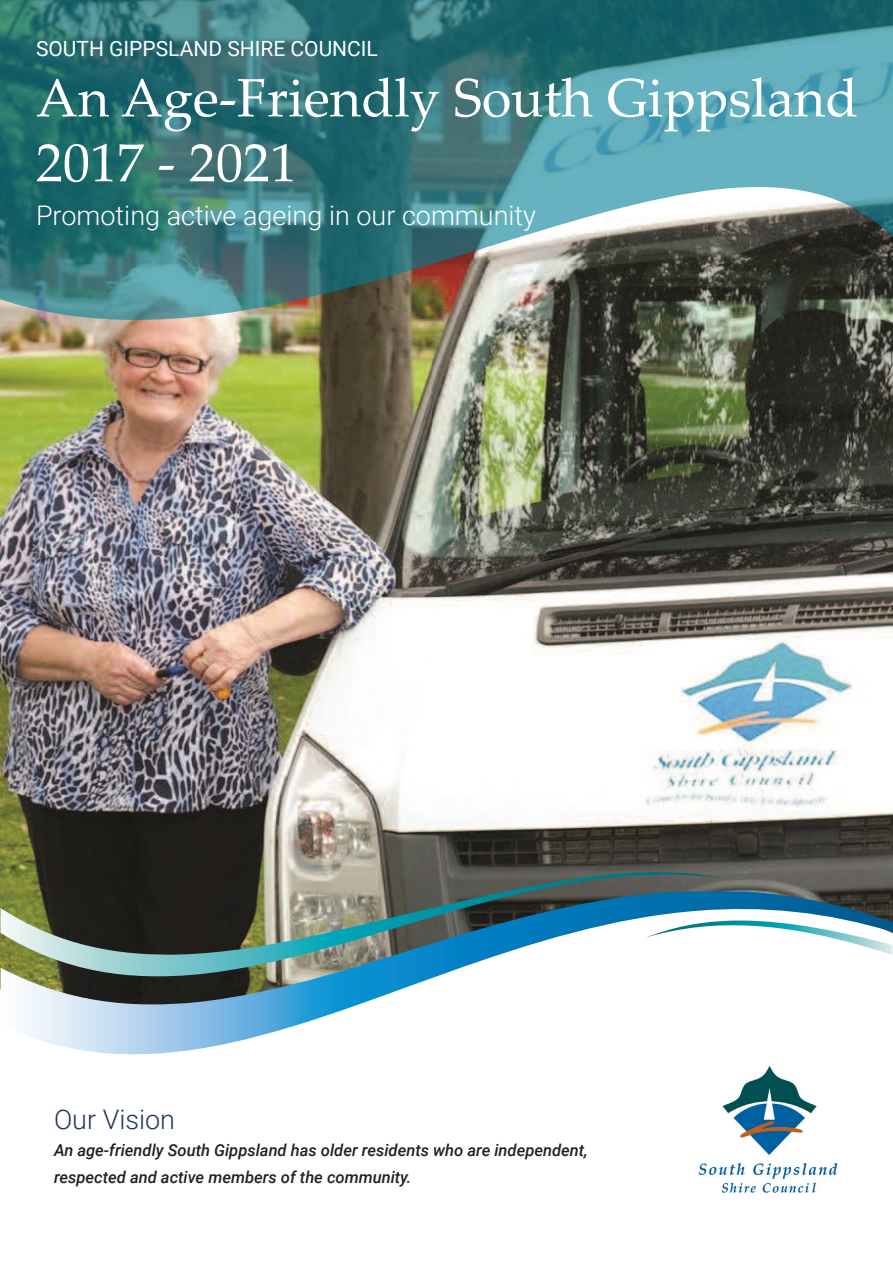
<style>
.page{position:relative;width:893px;height:1263px;background:#fff}
.page>*{position:absolute;margin:0;border:0;box-sizing:border-box;transform-origin:0 0}
.t1{font:54px/64.8px "Palatino Linotype";color:#fff}
.t2{font:300 27px "Roboto";color:#fff}
.t3{font:300 27px "Roboto";color:#25375c}
.t4{font:21px "Roboto";color:#fff}
.t5{font:italic 500 16.5px/27px "Roboto";color:#231f20}
</style>
<div class="page">
<img style="left:0;top:326px;width:893px;height:458px">
<svg style="left:0;top:0;width:893px;height:326px;background:#487d80"></svg>
<img style="left:0;top:784px;width:893px;height:206px">
<svg style="left:1px;top:891px;width:892px;height:164px"></svg>
<svg style="left:0;top:870px;width:725px;height:110px;background:#637d7d"></svg>
<svg style="left:645px;top:916px;width:248px;height:39px"></svg>
<img style="left:698px;top:1065px;width:140px;height:128px">
<p class="t4" style="left:36px;top:34px;width:343px">SOUTH GIPPSLAND SHIRE COUNCIL</p>
<h1 class="t1" style="left:36px;top:63px;width:824px">An Age-Friendly South Gippsland<br>2017 - 2021</h1>
<h2 class="t2" style="left:36px;top:196px;width:502px">Promoting active ageing in our community</h2>
<h2 class="t3" style="left:54px;top:1100px;width:123px">Our Vision</h2>
<p class="t5" style="left:54px;top:1136px;width:535px">An age-friendly South Gippsland has older residents who are independent, respected and active members of the community.</p>
</div>
